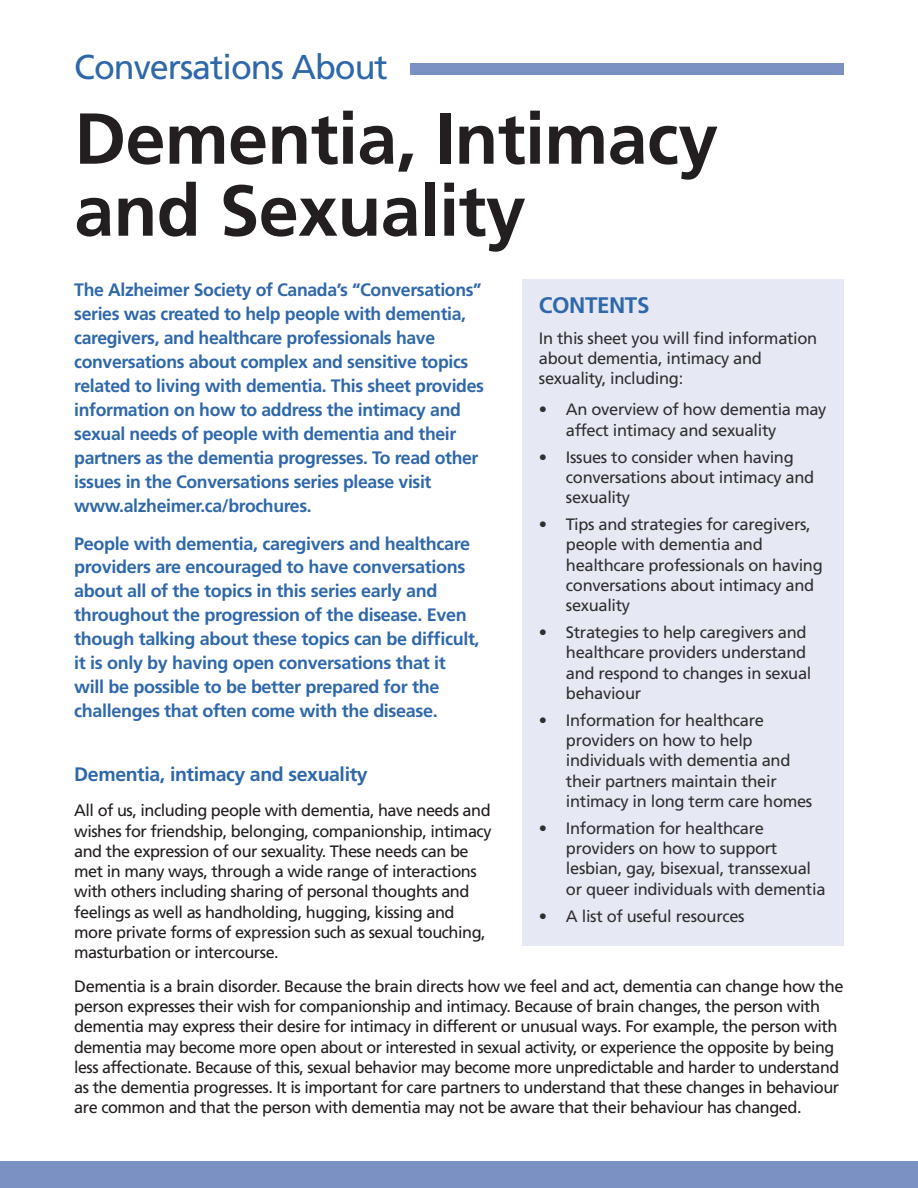
<style>
.page{position:relative;width:918px;height:1188px;background:#fff}
.page>*{position:absolute;margin:0;border:0;box-sizing:border-box;transform-origin:0 0}
.t1{font:700 72px/72px "Frutiger";letter-spacing:-.01em;color:#231f20}
.t2{font:34.5px "Frutiger";letter-spacing:-.03em;color:#2f68aa}
.t3{font:700 22.5px "Frutiger";letter-spacing:-.02em;color:#2f68aa}
.t4{font:700 19.5px "Frutiger";letter-spacing:-.02em;color:#2f68aa}
.t5{font:700 18px/24px "Frutiger";letter-spacing:-.02em;color:#2f68aa}
.t6{font:16.5px/20.2px "Frutiger";letter-spacing:-.03em;color:#231f20}
.t7{font:16.5px/20.2px "Frutiger";letter-spacing:-.02em;color:#312f30}
.s1{color:#312f30}
</style>
<div class="page">
<div style="left:0;top:1161px;width:918px;height:27px;background:#7b91c4"></div>
<div style="left:410px;top:64px;width:434px;height:11px;background:#7b91c4"></div>
<div style="left:523px;top:279px;width:321px;height:666px;background:#e6e9f4"></div>
<p class="t2" style="left:74px;top:47px;width:315px">Conversations About</p>
<p class="t1" style="left:74px;top:102px;width:645px">Dementia, Intimacy and Sexuality</p>
<p class="t5" style="left:74px;top:278px;width:411px">The Alzheimer Society of Canada’s “Conversations” series was created to help people with dementia, caregivers, and healthcare professionals have conversations about complex and sensitive topics related to living with dementia. This sheet provides information on how to address the intimacy and sexual needs of people with dementia and their partners as the dementia progresses. To read other issues in the Conversations series please visit www.alzheimer.ca/brochures.</p>
<p class="t5" style="left:74px;top:531px;width:407px">People with dementia, caregivers and healthcare providers are encouraged to have conversations about all of the topics in this series early and throughout the progression of the disease. Even though talking about these topics can be difficult, it is only by having open conversations that it will be possible to be better prepared for the challenges that often come with the disease.</p>
<p class="t3" style="left:539px;top:292px;width:112px">CONTENTS</p>
<p class="t7" style="left:539px;top:328px;width:280px">In this sheet you will find information about dementia, intimacy and sexuality, including:</p>
<p class="t7" style="left:566px;top:399px;width:262px;text-indent:-27px">• An overview of how dementia may affect intimacy and sexuality</p>
<p class="t7" style="left:566px;top:447px;width:250px;text-indent:-27px">• Issues to consider when having conversations about intimacy and sexuality</p>
<p class="t7" style="left:566px;top:514px;width:258px;text-indent:-27px">• Tips and strategies for caregivers, people with dementia and healthcare professionals on having conversations about intimacy and sexuality</p>
<p class="t7" style="left:566px;top:622px;width:247px;text-indent:-27px">• Strategies to help caregivers and healthcare providers understand and respond to changes in sexual behaviour</p>
<p class="t7" style="left:566px;top:710px;width:248px;text-indent:-27px">• Information for healthcare providers on how to help individuals with dementia and their partners maintain their intimacy in long term care homes</p>
<p class="t7" style="left:566px;top:818px;width:261px;text-indent:-27px">• Information for healthcare providers on how to support lesbian, gay, bisexual, transsexual or queer individuals with dementia</p>
<p class="t7" style="left:539px;top:906px;width:207px">• A list of useful resources</p>
<p class="t4" style="left:74px;top:763px;width:295px">Dementia, intimacy and sexuality</p>
<p class="t6" style="left:74px;top:800px;width:419px">All of us, including people with dementia, have needs and wishes for friendship, belonging, companionship, intimacy and the expression of our sexuality. These needs can be met in many ways, through a wide range of interactions with others including sharing of personal thoughts and feelings as well as handholding, hugging, kissing and more private forms of ex<span class="s1">pr</span>ession such as sexual touching, masturbation or intercourse.</p>
<p class="t6" style="left:74px;top:976px;width:771px">Dementia is a brain disorder. Because the brain directs how we feel and act, dementia can change how the person expresses their wish for companionship and intimacy. Because of brain changes, the person with dementia may express their desire for intimacy in different or unusual ways. For example, the person with dementia may become more open about or interested in sexual activity, or experience the opposite by being less affectionate. Because of this, sexual behavior may become more unpredictable and harder to understand as the dementia progresses. It is important for care partners to understand that these changes in behaviour are common and that the person with dementia may not be aware that their behaviour has changed.</p>
</div>
